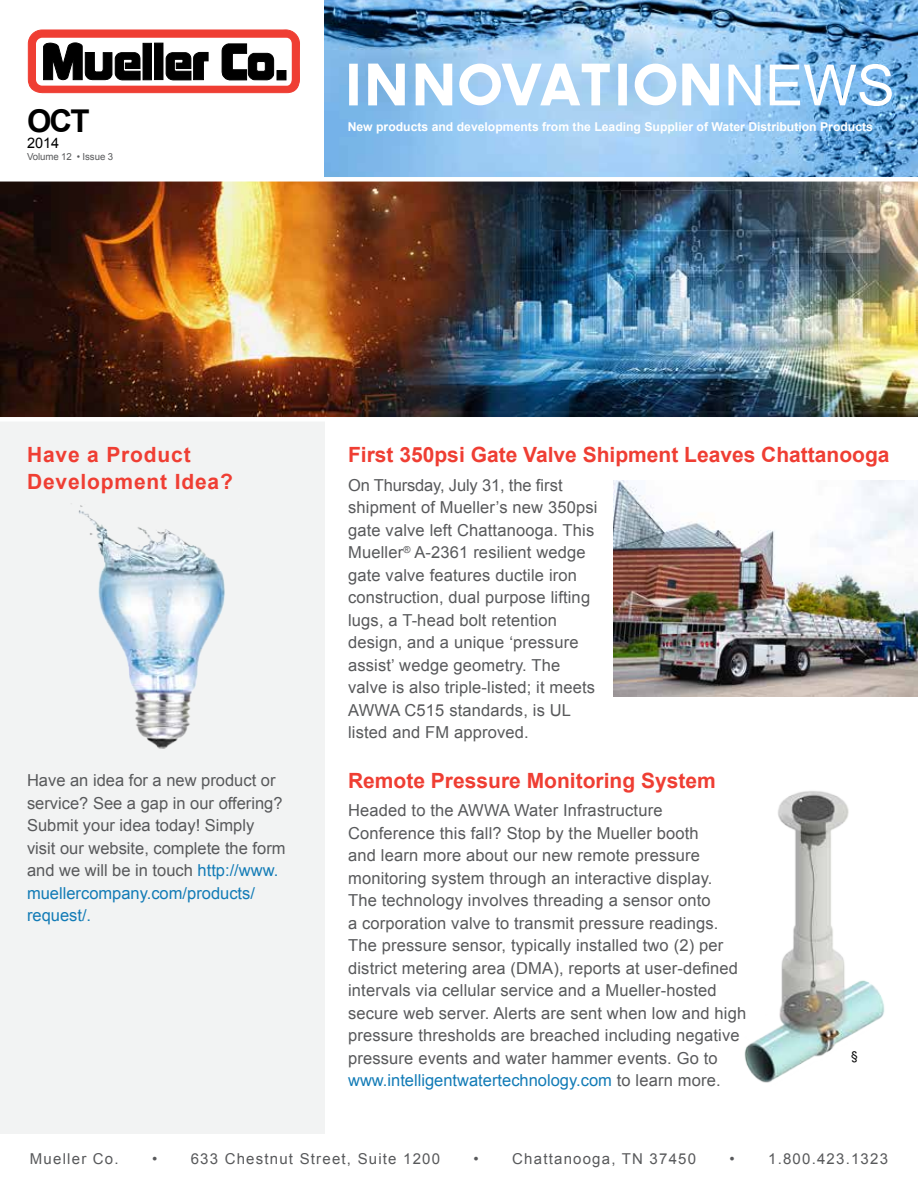
<style>
.page{position:relative;width:918px;height:1188px;background:#fff}
.page>*{position:absolute;margin:0;border:0;box-sizing:border-box;transform-origin:0 0}
.t1{font:56.85px "Governor";letter-spacing:-.02em;color:#fff}
.t2{font:700 31.35px "Arial";color:#000}
.t3{font:700 21px "Arial";color:#ef3e33}
.t4{font:700 21px/27px "Arial";letter-spacing:.04em;color:#ef3e33}
.t5{font:16.5px/22.5px "Arial";letter-spacing:.01em;color:#58595b}
.t6{font:15px "Arial";letter-spacing:.08em;color:#58595b}
.t7{font:14.55px "Arial";color:#000}
.t8{font:700 12.15px "Arial";color:#fff}
.t9{font:12px "Arial";color:#000}
.t10{font:9.6px "Arial";letter-spacing:-.01em;color:#58595b}
.s1{font-family:"Arial"}
.s2{color:#127bb6}
</style>
<div class="page">
<div style="left:0;top:318px;width:324px;height:816px;background:#f2f3f3"></div>
<img style="left:324px;top:0;width:594px;height:177px">
<svg style="left:27px;top:29px;width:273px;height:65px"></svg>
<img style="left:1px;top:182px;width:917px;height:235px">
<div style="left:0;top:417px;width:918px;height:5px;background:#fff"></div>
<img style="left:613px;top:480px;width:305px;height:216px">
<img style="left:744px;top:791px;width:141px;height:292px">
<img style="left:71px;top:503px;width:154px;height:246px">
<h2 class="t2" style="left:27px;top:100px;width:64px">OCT</h2>
<p class="t7" style="left:27px;top:133px;width:34px">2014</p>
<p class="t10" style="left:27px;top:151px;width:88px">Volume 12 • Issue 3</p>
<h1 class="t1" style="left:344px;top:52px;width:552px">INNOVATION<span class="s1">NEWS</span></h1>
<p class="t8" style="left:348px;top:118px;width:527px">New products and developments from the Leading Supplier of Water Distribution Products</p>
<p class="t4" style="left:27px;top:442px;width:207px">Have a Product<br>Development Idea?</p>
<p class="t5" style="left:27px;top:770px;width:260px">Have an idea for a new product or service? See a gap in our offering?<br>Submit your idea today! Simply visit our website, complete the form and we will be in touch <span class="s2">http://www. muellercompany.com/products/ request/.</span></p>
<p class="t3" style="left:348px;top:441px;width:543px">First 350psi Gate Valve Shipment Leaves Chattanooga</p>
<p class="t5" style="left:348px;top:474px;width:251px">On Thursday, July 31, the first shipment of Mueller’s new 350psi gate valve left Chattanooga. This<br>Mueller<sup>®</sup> A-2361 resilient wedge gate valve features ductile iron construction, dual purpose lifting lugs, a T-head bolt retention design, and a unique ‘pressure assist’ wedge geometry. The valve is also triple-listed; it meets<br>AWWA C515 standards, is UL listed and FM approved.</p>
<p class="t3" style="left:348px;top:766px;width:369px">Remote Pressure Monitoring System</p>
<p class="t5" style="left:348px;top:799px;width:400px">Headed to the AWWA Water Infrastructure Conference this fall? Stop by the Mueller booth<br>and learn more about our new remote pressure monitoring system through an interactive display.<br>The technology involves threading a sensor onto<br>a corporation valve to transmit pressure readings.<br>The pressure sensor, typically installed two (2) per district metering area (DMA), reports at user-defined intervals via cellular service and a Mueller-hosted secure web server. Alerts are sent when low and high pressure thresholds are breached including negative pressure events and water hammer events. Go to <span class="s2">www.intelligentwatertechnology.com</span> to learn more.</p>
<p class="t9" style="left:851px;top:1048px;width:8px">§</p>
<p class="t6" style="left:30px;top:1149px;width:90px">Mueller Co.</p>
<p class="t6" style="left:152px;top:1149px;width:290px">• 633 Chestnut Street, Suite 1200</p>
<p class="t6" style="left:474px;top:1149px;width:224px">• Chattanooga, TN 37450</p>
<p class="t6" style="left:730px;top:1149px;width:160px">• 1.800.423.1323</p>
</div>
